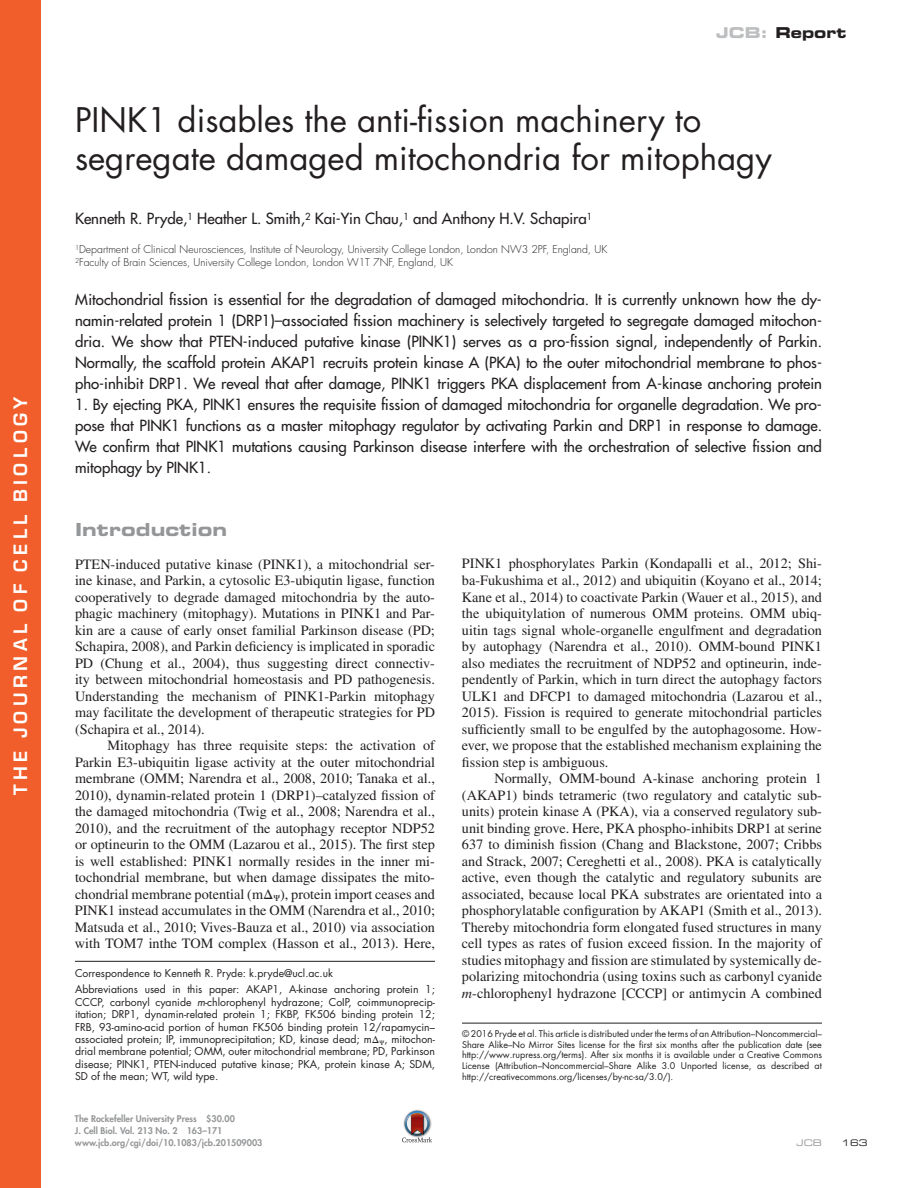
<style>
.page{position:relative;width:918px;height:1188px;background:#fff}
.page>*{position:absolute;margin:0;border:0;box-sizing:border-box;transform-origin:0 0}
.t1{font:33px/38.2px "Futura Std";color:#231f20}
.t2{font:600 18px "Eurostile";letter-spacing:.25em;color:#fff}
.t3{font:18px "Eurostile LT Std Bold Ex 2";letter-spacing:.005em;color:#949698}
.t4{font:500 15px/21px "Futura Std";color:#231f20;text-align:justify}
.t5{font:15px "Eurostile LT Std Bold Ex 2";color:#231f20}
.t6{font:14.25px/16.5px "Times LT Std";color:#231f20;text-align:justify}
.t7{font:10.5px/12.5px "Futura Std";color:#231f20}
.t8{font:300 10.5px/13.5px "Futura Std";color:#231f20}
.t9{font:9px/10.8px "Futura Std";color:#231f20;text-align:justify}
.t10{font:800 9px/12px "Futura Std";color:#949698}
.t11{font:9px "Eurostile LT Std Ex 2";color:#949698}
.t12{font:9px "Eurostile LT Std Ex 2";color:#231f20}
.s1{color:#bcbec0}
.s2{font-family:"STIX General"}
.s3{font-style:italic}
</style>
<div class="page">
<img style="left:409px;top:1109px;width:17px;height:4px">
<div style="left:404px;top:1111px;width:26px;height:25px;background:#4481b2;border-radius:50%"></div>
<svg style="left:405px;top:1111px;width:25px;height:25px"></svg>
<svg style="left:402px;top:1113px;width:30px;height:29px"></svg>
<hr style="left:462px;top:1023px;width:360px;height:1px;background:#231f20">
<hr style="left:75px;top:961px;width:360px;height:1px;background:#231f20">
<div style="left:0;top:0;width:40px;height:1188px;background:#f15d2b"></div>
<p class="t2" style="left:13px;top:795px;width:400px;rotate:-90deg">THE JOURNAL OF CELL BIOLOGY</p>
<p class="t5" style="left:716px;top:22px;width:132px"><span class="s1">JCB:</span> Report</p>
<h1 class="t1" style="left:75px;top:101px;width:698px">PINK1 disables the anti-fission machinery to segregate damaged mitochondria for mitophagy</h1>
<p class="t4" style="left:75px;top:209px;width:519px">Kenneth R. Pryde,<sup>1</sup> Heather L. Smith,<sup>2</sup> Kai‑Yin Chau,<sup>1</sup> and Anthony H.V. Schapira<sup>1</sup></p>
<p class="t8" style="left:75px;top:243px;width:534px"><sup>1</sup>Department of Clinical Neurosciences, Institute of Neurology, University College London, London NW3 2PF, England, UK<br><sup>2</sup>Faculty of Brain Sciences, University College London, London W1T 7NF, England, UK</p>
<p class="t4" style="left:75px;top:289px;width:749px">Mitochondrial fission is essential for the degradation of damaged mitochondria. It is currently unknown how the dy&shy;namin-related protein 1 (DRP1)–associated fission machinery is selectively targeted to segregate damaged mitochon&shy;dria. We show that PTEN-induced putative kinase (PINK1) serves as a pro-fission signal, independently of Parkin.<br>Normally, the scaffold protein AKAP1 recruits protein kinase A (PKA) to the outer mitochondrial membrane to phos&shy;pho-inhibit DRP1. We reveal that after damage, PINK1 triggers PKA displacement from A-kinase anchoring protein</p>
<p class="t4" style="left:75px;top:394px;width:749px">1. By ejecting PKA, PINK1 ensures the requisite fission of damaged mitochondria for organelle degradation. We pro&shy;pose that PINK1 functions as a master mitophagy regulator by activating Parkin and DRP1 in response to damage.<br>We confirm that PINK1 mutations causing Parkinson disease interfere with the orchestration of selective fission and mitophagy by PINK1.</p>
<p class="t3" style="left:75px;top:516px;width:154px">Introduction</p>
<p class="t6" style="left:75px;top:555px;width:362px">PTEN-induced putative kinase (PINK1), a mitochondrial ser&shy;ine kinase, and Parkin, a cytosolic E3-ubiqutin ligase, function cooperatively to degrade damaged mitochondria by the auto&shy;phagic machinery (mitophagy). Mutations in PINK1 and Par&shy;kin are a cause of early onset familial Parkinson disease (PD; Schapira, 2008), and Parkin deficiency is implicated in sporadic PD (Chung et al., 2004), thus suggesting direct connectiv&shy;ity between mitochondrial homeostasis and PD pathogenesis.<br>Understanding the mechanism of PINK1-Parkin mitophagy may facilitate the development of therapeutic strategies for PD (Schapira et al., 2014).</p>
<p class="t6" style="left:75px;top:737px;width:362px;text-indent:32px">Mitophagy has three requisite steps: the activation of Parkin E3-ubiquitin ligase activity at the outer mitochondrial membrane (OMM; Narendra et al., 2008, 2010; Tanaka et al., 2010), dynamin-related protein 1 (DRP1)–catalyzed fission of the damaged mitochondria (Twig et al., 2008; Narendra et al., 2010), and the recruitment of the autophagy receptor NDP52 or optineurin to the OMM (Lazarou et al., 2015). The first step is well established: PINK1 normally resides in the inner mi&shy;tochondrial membrane, but when damage dissipates the mito&shy;chondrial membrane potential (m<span class="s2">Δ</span><sub>Ψ</sub>), protein import ceases and PINK1 instead accumulates in the OMM (Narendra et al., 2010; Matsuda et al., 2010; Vives-Bauza et al., 2010) via association with TOM7 inthe TOM complex (Hasson et al., 2013). Here,</p>
<p class="t7" style="left:75px;top:964px;width:362px;line-height:16.8px">Correspondence to Kenneth R. Pryde: k.pryde@ucl.ac.uk<br>Abbreviations used in this paper: AKAP1, A-kinase anchoring protein 1;</p>
<p class="t7" style="left:75px;top:996px;width:362px;text-align:justify">CCCP, carbonyl cyanide <span class="s3">m</span>-chlorophenyl hydrazone; CoIP, coimmunoprecip&shy;itation; DRP1, dynamin-related protein 1; FKBP, FK506 binding protein 12; FRB, 93-amino-acid portion of human FK506 binding protein 12/rapamycin– associated protein; IP, immunoprecipitation; KD, kinase dead; m<span class="s2">Δ</span><sub>Ψ</sub>, mitochon&shy;drial membrane potential; OMM, outer mitochondrial membrane; PD, Parkinson disease; PINK1, PTEN-induced putative kinase; PKA, protein kinase A; SDM, SD of the mean; WT, wild type.</p>
<p class="t10" style="left:75px;top:1112px;width:189px">The Rockefeller University Press $30.00<br>J. Cell Biol. Vol. 213 No. 2 163–171 www.jcb.org/cgi/doi/10.1083/jcb.201509003</p>
<p class="t6" style="left:462px;top:555px;width:362px">PINK1 phosphorylates Parkin (Kondapalli et al., 2012; Shi&shy;ba-Fukushima et al., 2012) and ubiquitin (Koyano et al., 2014; Kane et al., 2014) to coactivate Parkin (Wauer et al., 2015), and the ubiquitylation of numerous OMM proteins. OMM ubiq&shy;uitin tags signal whole-organelle engulfment and degradation by autophagy (Narendra et al., 2010). OMM-bound PINK1 also mediates the recruitment of NDP52 and optineurin, inde&shy;pendently of Parkin, which in turn direct the autophagy factors ULK1 and DFCP1 to damaged mitochondria (Lazarou et al., 2015). Fission is required to generate mitochondrial particles sufficiently small to be engulfed by the autophagosome. How&shy;ever, we propose that the established mechanism explaining the fission step is ambiguous.</p>
<p class="t6" style="left:462px;top:770px;width:362px;text-indent:32px">Normally, OMM-bound A-kinase anchoring protein 1 (AKAP1) binds tetrameric (two regulatory and catalytic sub&shy;units) protein kinase A (PKA), via a conserved regulatory sub&shy;unit binding grove. Here, PKA phospho-inhibits DRP1 at serine 637 to diminish fission (Chang and Blackstone, 2007; Cribbs and Strack, 2007; Cereghetti et al., 2008). PKA is catalytically active, even though the catalytic and regulatory subunits are associated, because local PKA substrates are orientated into a phosphorylatable configuration by AKAP1 (Smith et al., 2013).<br>Thereby mitochondria form elongated fused structures in many cell types as rates of fusion exceed fission. In the majority of studies mitophagy and fission are stimulated by systemically de&shy;polarizing mitochondria (using toxins such as carbonyl cyanide <span class="s3">m</span>-chlorophenyl hydrazone [CCCP] or antimycin A combined</p>
<p class="t9" style="left:462px;top:1028px;width:362px">© 2016 Pryde et al. This article is distributed under the terms of an Attribution–Noncommercial– Share Alike–No Mirror Sites license for the first six months after the publication date (see http://www.rupress.org/terms). After six months it is available under a Creative Commons License (Attribution–Noncommercial–Share Alike 3.0 Unported license, as described at http://creativecommons.org/licenses/by-nc-sa/3.0/).</p>
<p class="t11" style="left:796px;top:1136px;width:27px">JCB</p>
<p class="t12" style="left:842px;top:1136px;width:28px">163</p>
</div>
